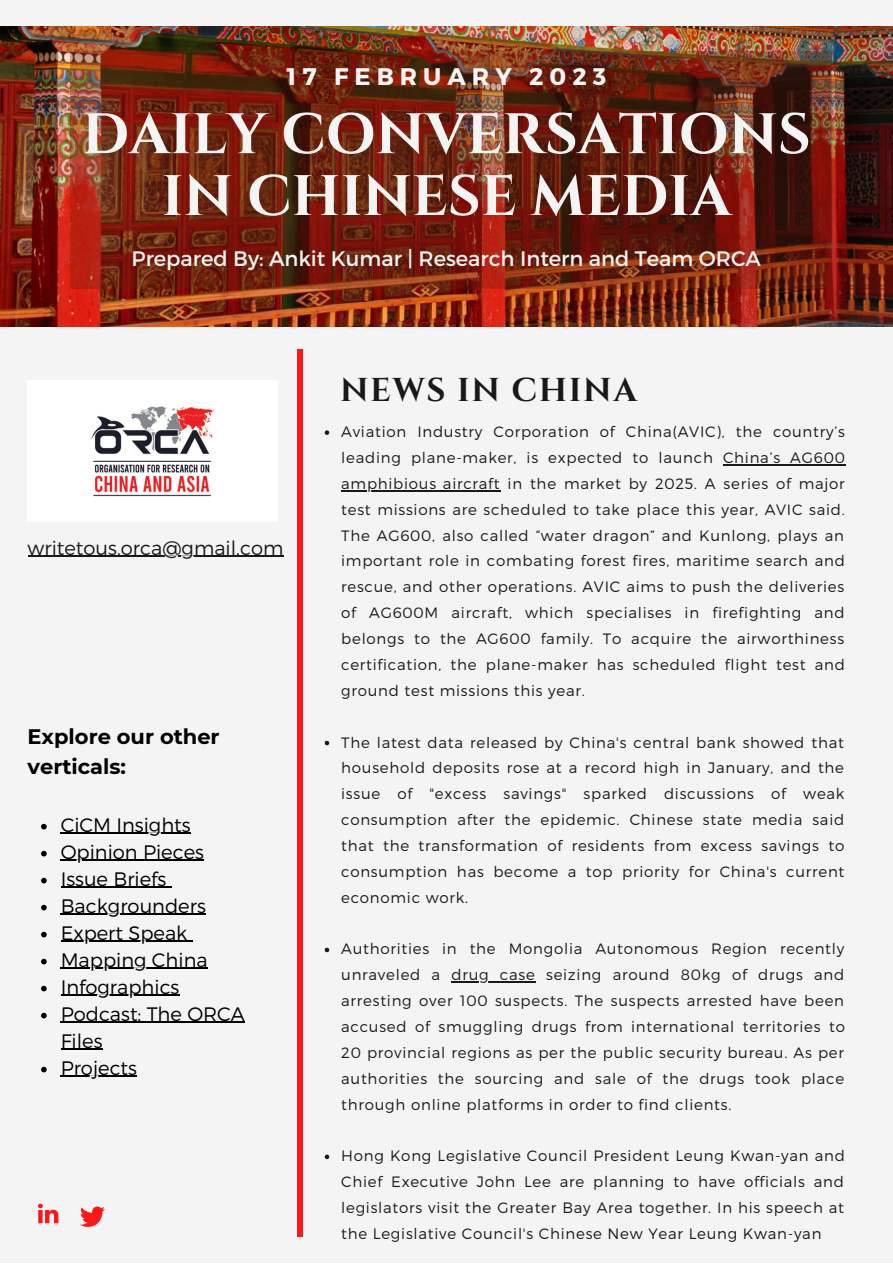
<style>
.page{position:relative;width:893px;height:1264px;background:#fff}
.page>*{position:absolute;margin:0;border:0;box-sizing:border-box;transform-origin:0 0}
.t1{font:700 57px/61.8px "Cinzel";color:#f4f4f4;text-align:center}
.t2{font:700 33px "Cinzel";letter-spacing:.05em;color:#191919}
.t3{font:700 24px "Montserrat";letter-spacing:.25em;color:#f4f4f4}
.t4{font:21px "Montserrat";color:#f4f4f4}
.t5{font:700 21px/30.3px "Montserrat";color:#000}
.t6{font:300 19.5px/27px "Montserrat";color:#000}
.t7{font:300 19.5px "Montserrat";color:#191919}
.t8{font:300 15px/25.8px "Montserrat";letter-spacing:.05em;color:#191919;text-align:justify}
</style>
<div class="page">
<div style="left:0;top:0;width:892px;height:1262px;background:#f4f4f4"></div>
<div style="left:297px;top:349px;width:5px;height:887px;background:#ff1616"></div>
<img style="left:28px;top:380px;width:249px;height:141px">
<img style="left:0;top:26px;width:892px;height:300px">
<svg style="left:325px;top:430px;width:4px;height:5px"></svg>
<hr style="left:723px;top:464px;width:122px;height:1px;background:#191919">
<hr style="left:341px;top:490px;width:159px;height:1px;background:#191919">
<svg style="left:325px;top:740px;width:4px;height:5px"></svg>
<svg style="left:325px;top:947px;width:4px;height:5px"></svg>
<hr style="left:451px;top:981px;width:84px;height:1px;background:#191919">
<svg style="left:325px;top:1154px;width:4px;height:5px"></svg>
<svg style="left:38px;top:1203px;width:67px;height:24px"></svg>
<img style="left:70px;top:51px;width:761px;height:237px">
<hr style="left:28px;top:556px;width:255px;height:1px;background:#191919">
<svg style="left:41px;top:823px;width:6px;height:6px"></svg>
<hr style="left:61px;top:832px;width:130px;height:2px;background:#000">
<svg style="left:41px;top:850px;width:6px;height:6px"></svg>
<hr style="left:61px;top:859px;width:143px;height:2px;background:#000">
<svg style="left:41px;top:877px;width:6px;height:6px"></svg>
<hr style="left:61px;top:886px;width:105px;height:2px;background:#000">
<svg style="left:166px;top:886px;width:6px;height:2px"></svg>
<svg style="left:41px;top:904px;width:6px;height:6px"></svg>
<hr style="left:61px;top:913px;width:145px;height:1px;background:#000">
<svg style="left:41px;top:931px;width:6px;height:6px"></svg>
<hr style="left:61px;top:940px;width:126px;height:1px;background:#000">
<svg style="left:41px;top:958px;width:6px;height:6px"></svg>
<hr style="left:61px;top:967px;width:147px;height:1px;background:#000">
<svg style="left:41px;top:985px;width:6px;height:6px"></svg>
<hr style="left:61px;top:994px;width:118px;height:1px;background:#000">
<svg style="left:41px;top:1012px;width:6px;height:6px"></svg>
<hr style="left:61px;top:1021px;width:184px;height:1px;background:#000">
<hr style="left:61px;top:1048px;width:42px;height:1px;background:#000">
<svg style="left:41px;top:1066px;width:6px;height:6px"></svg>
<hr style="left:61px;top:1075px;width:76px;height:1px;background:#000">
<h3 class="t3" style="left:286px;top:61px;width:321px">17 FEBRUARY 2023</h3>
<h1 class="t1" style="left:82px;top:105px;width:730px">DAILY CONVERSATIONS<br>IN CHINESE MEDIA</h1>
<h3 class="t4" style="left:132px;top:244px;width:631px">Prepared By: Ankit Kumar | Research Intern and Team ORCA</h3>
<h3 class="t7" style="left:28px;top:535px;width:257px">writetous.orca@gmail.com</h3>
<h3 class="t5" style="left:28px;top:721px;width:194px">Explore our other verticals:</h3>
<h3 class="t6" style="left:61px;top:810px;width:186px">CiCM Insights<br>Opinion Pieces<br>Issue Briefs<br>Backgrounders<br>Expert Speak<br>Mapping China<br>Infographics<br>Podcast: The ORCA<br>Files<br>Projects</h3>
<h2 class="t2" style="left:340px;top:369px;width:298px">NEWS IN CHINA</h2>
<p class="t8" style="left:341px;top:418px;width:505px">Aviation Industry Corporation of China(AVIC), the country’s leading plane-maker, is expected to launch China’s AG600 amphibious aircraft in the market by 2025. A series of major test missions are scheduled to take place this year, AVIC said.<br>The AG600, also called “water dragon” and Kunlong, plays an important role in combating forest fires, maritime search and rescue, and other operations. AVIC aims to push the deliveries of AG600M aircraft, which specialises in firefighting and belongs to the AG600 family. To acquire the airworthiness certification, the plane-maker has scheduled flight test and ground test missions this year.</p>
<p class="t8" style="left:341px;top:728px;width:505px">The latest data released by China's central bank showed that household deposits rose at a record high in January, and the issue of "excess savings" sparked discussions of weak consumption after the epidemic. Chinese state media said that the transformation of residents from excess savings to consumption has become a top priority for China's current economic work.</p>
<p class="t8" style="left:341px;top:935px;width:505px">Authorities in the Mongolia Autonomous Region recently unraveled a drug case seizing around 80kg of drugs and arresting over 100 suspects. The suspects arrested have been accused of smuggling drugs from international territories to 20 provincial regions as per the public security bureau. As per authorities the sourcing and sale of the drugs took place through online platforms in order to find clients.</p>
<p class="t8" style="left:341px;top:1142px;width:505px">Hong Kong Legislative Council President Leung Kwan-yan and Chief Executive John Lee are planning to have officials and legislators visit the Greater Bay Area together. In his speech at the Legislative Council's Chinese New Year Leung Kwan-yan</p>
</div>
